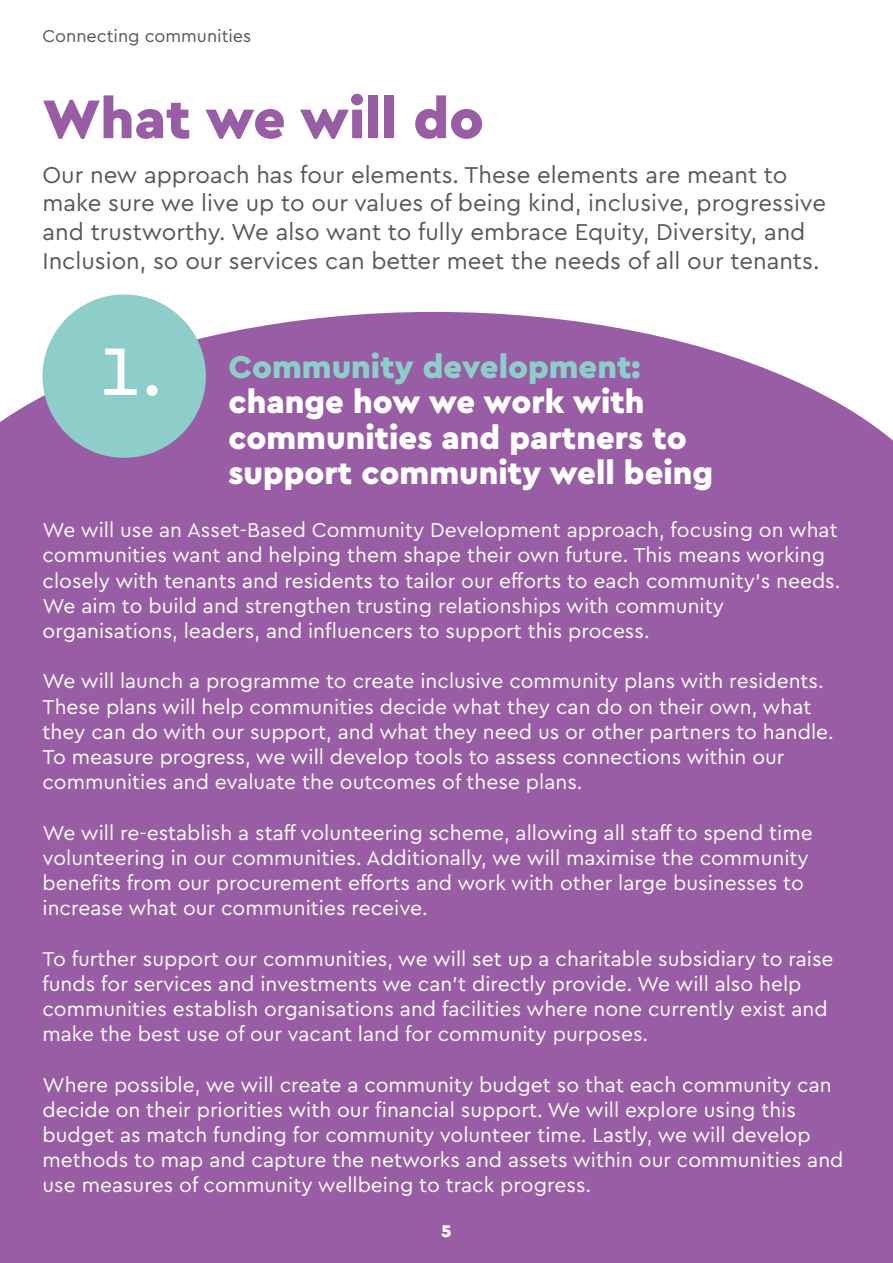
<style>
.page{position:relative;width:893px;height:1263px;background:#fff}
.page>*{position:absolute;margin:0;border:0;box-sizing:border-box;transform-origin:0 0}
.t1{font:87px "Cera";color:#fff}
.t2{font:900 57px "Cera";color:#995da6}
.t3{font:900 33px/35.1px "Cera";color:#fff}
.t4{font:24px/28.8px "Cera";color:#56585c}
.t5{font:21px/25.2px "Cera";color:#fff}
.t6{font:18px "Cera";color:#56585c}
.t7{font:900 18px "Cera";color:#fff}
.s1{color:#8ececa}
</style>
<div class="page">
<div style="left:0;top:312px;width:893px;height:951px;background:#995da6"></div>
<div style="left:43px;top:294px;width:163px;height:164px;background:#8ececa;border-radius:50%"></div>
<p class="t6" style="left:43px;top:28px;width:210px">Connecting communities</p>
<p class="t2" style="left:43px;top:96px;width:443px">What we will do</p>
<p class="t4" style="left:43px;top:161px;width:785px">Our new approach has four elements. These elements are meant to make sure we live up to our values of being kind, inclusive, progressive and trustworthy. We also want to fully embrace Equity, Diversity, and Inclusion, so our services can better meet the needs of all our tenants.</p>
<p class="t1" style="left:98px;top:330px;width:68px">1.</p>
<p class="t3" style="left:228px;top:351px;width:486px"><span class="s1">Community development: </span>change how we work with communities and partners to support community well being</p>
<p class="t5" style="left:43px;top:519px;width:799px">We will use an Asset-Based Community Development approach, focusing on what communities want and helping them shape their own future. This means working closely with tenants and residents to tailor our efforts to each community's needs.<br>We aim to build and strengthen trusting relationships with community organisations, leaders, and influencers to support this process.</p>
<p class="t5" style="left:43px;top:670px;width:793px">We will launch a programme to create inclusive community plans with residents.<br>These plans will help communities decide what they can do on their own, what they can do with our support, and what they need us or other partners to handle.<br>To measure progress, we will develop tools to assess connections within our communities and evaluate the outcomes of these plans.</p>
<p class="t5" style="left:43px;top:821px;width:772px">We will re-establish a staff volunteering scheme, allowing all staff to spend time volunteering in our communities. Additionally, we will maximise the community benefits from our procurement efforts and work with other large businesses to increase what our communities receive.</p>
<p class="t5" style="left:43px;top:947px;width:792px">To further support our communities, we will set up a charitable subsidiary to raise funds for services and investments we can't directly provide. We will also help communities establish organisations and facilities where none currently exist and make the best use of our vacant land for community purposes.</p>
<p class="t5" style="left:43px;top:1073px;width:802px">Where possible, we will create a community budget so that each community can decide on their priorities with our financial support. We will explore using this budget as match funding for community volunteer time. Lastly, we will develop methods to map and capture the networks and assets within our communities and use measures of community wellbeing to track progress.</p>
<p class="t7" style="left:441px;top:1221px;width:12px">5</p>
</div>
